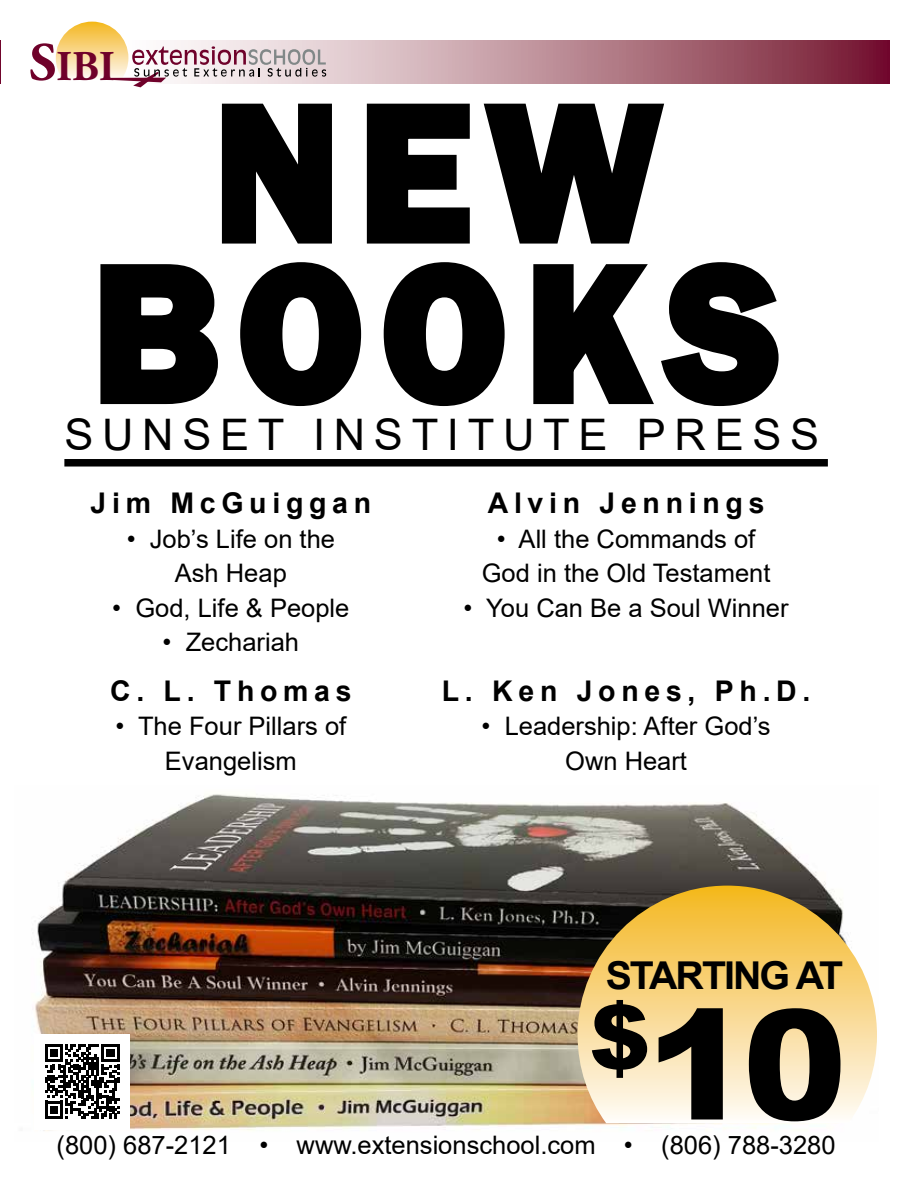
<style>
.page{position:relative;width:918px;height:1188px;background:#fff}
.page>*{position:absolute;margin:0;border:0;box-sizing:border-box;transform-origin:0 0}
.t1{font:600 194.1px/160.5px "Franklin Gothic";letter-spacing:.1em;color:#000;text-align:center}
.t2{font:900 152.85px "Arial";color:#000}
.t3{font:43.5px "Arial";letter-spacing:.2em;color:#000}
.t4{font:700 42.3px "Adobe Garamond Pro";color:#6f012a}
.t5{font:700 38.4px "Arial";letter-spacing:-.05em;color:#000}
.t6{font:700 28.5px "Arial";letter-spacing:.2em;color:#000}
.t7{font:25.5px/34.5px "Arial";color:#000;text-align:center}
.s1{font-size:53.85px}
</style>
<div class="page">
<img style="left:35px;top:794px;width:791px;height:337px">
<svg style="left:578px;top:886px;width:299px;height:237px;background:#e6cc90"></svg>
<svg style="left:221px;top:103px;width:111px;height:141px"></svg>
<svg style="left:366px;top:103px;width:298px;height:141px"></svg>
<svg style="left:100px;top:264px;width:118px;height:141px"></svg>
<svg style="left:240px;top:262px;width:122px;height:145px"></svg>
<svg style="left:383px;top:262px;width:122px;height:145px"></svg>
<svg style="left:533px;top:262px;width:246px;height:145px"></svg>
<div style="left:64px;top:459px;width:764px;height:8px;background:#000"></div>
<svg style="left:55px;top:40px;width:835px;height:43px;background:#b07985"></svg>
<svg style="left:56px;top:22px;width:270px;height:65px"></svg>
<hr style="left:0;top:40px;width:1px;height:43px;background:#70052c">
<div style="left:35px;top:1034px;width:95px;height:95px;background:#fff"></div>
<svg style="left:45px;top:1044px;width:75px;height:75px"></svg>
<h3 class="t4" style="left:29px;top:42px;width:87px"><span class="s1">S</span>IBI</h3>
<h1 class="t1" style="left:93px;top:96px;width:689px">NEW<br>BOOKS</h1>
<h3 class="t3" style="left:64px;top:405px;width:756px">SUNSET INSTITUTE PRESS</h3>
<p class="t6" style="left:91px;top:483px;width:282px">Jim McGuiggan</p>
<p class="t7" style="left:127px;top:521px;width:210px">• Job’s Life on the<br>Ash Heap</p>
<p class="t7" style="left:112px;top:590px;width:239px">• God, Life &amp; People</p>
<p class="t7" style="left:163px;top:625px;width:138px">• Zechariah</p>
<p class="t6" style="left:110px;top:671px;width:243px">C. L. Thomas</p>
<p class="t7" style="left:115px;top:709px;width:232px">• The Four Pillars of<br>Evangelism</p>
<p class="t6" style="left:488px;top:483px;width:278px">Alvin Jennings</p>
<p class="t7" style="left:482px;top:521px;width:290px">• All the Commands of<br>God in the Old Testament</p>
<p class="t7" style="left:464px;top:590px;width:327px">• You Can Be a Soul Winner</p>
<p class="t6" style="left:442px;top:670px;width:370px">L. Ken Jones, Ph.D.</p>
<p class="t7" style="left:482px;top:709px;width:291px">• Leadership: After God’s<br>Own Heart</p>
<h3 class="t5" style="left:606px;top:949px;width:239px">STARTING AT</h3>
<h2 class="t2" style="left:589px;top:954px;width:259px"><sup>$</sup>10</h2>
<p class="t7" style="left:57px;top:1128px;width:780px">(800) 687-2121 • www.extensionschool.com • (806) 788-3280</p>
</div>
